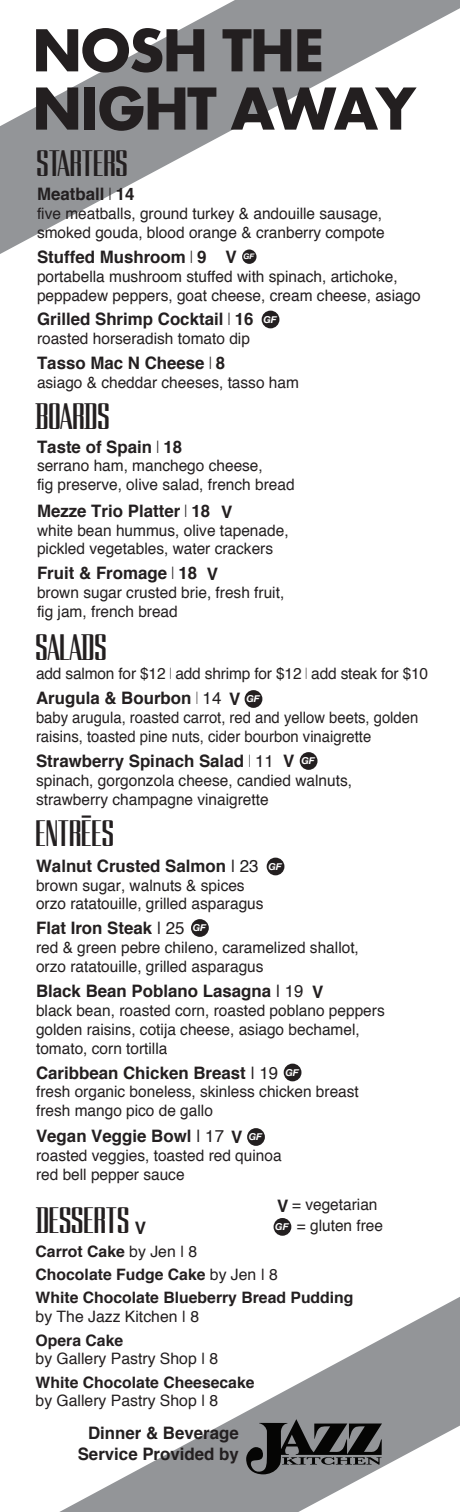
<style>
.page{position:relative;width:460px;height:1512px;background:#fff}
.page>*{position:absolute;margin:0;border:0;box-sizing:border-box;transform-origin:0 0}
.t1{font:700 55.95px/58.2px "Futura";letter-spacing:-.05em;color:#231f20}
.t2{font:42.9px "Ducados";color:#231f20;scale:1.13 1}
.t3{font:700 17.1px/20.5px "Helvetica";color:#231f20;text-align:right}
.t4{font:15.75px/18.9px "Helvetica";color:#231f20}
.t5{font:700 15.75px/23.2px "Helvetica";color:#231f20}
.t6{font:15.75px/18.9px "Helvetica";color:#231f20;scale:.94 1}
.t7{font:italic 700 9.6px "Helvetica Neue";color:#fff}
.t8{font:italic 700 7.8px "Helvetica Neue";color:#fff}
.s1{font-weight:400}
.s2{font-weight:700;font-size:17.1px}
.s3{font-family:"Helvetica Neue";font-weight:700;font-style:italic;font-size:9.6px;color:#fff}
</style>
<div class="page">
<svg style="left:59px;top:1297px;width:400px;height:215px"></svg>
<svg style="left:0;top:0;width:459px;height:254px"></svg>
<svg style="left:246px;top:1419px;width:135px;height:55px;background:#585a5b"></svg>
<div style="left:242px;top:250px;width:14px;height:14px;background:#231f20;border-radius:50%"></div>
<div style="left:261px;top:311px;width:18px;height:17px;background:#231f20;border-radius:50%"></div>
<div style="left:266px;top:858px;width:18px;height:17px;background:#231f20;border-radius:50%"></div>
<div style="left:244px;top:690px;width:18px;height:18px;background:#231f20;border-radius:50%"></div>
<div style="left:299px;top:752px;width:18px;height:18px;background:#231f20;border-radius:50%"></div>
<div style="left:191px;top:919px;width:17px;height:18px;background:#231f20;border-radius:50%"></div>
<div style="left:283px;top:1064px;width:18px;height:17px;background:#231f20;border-radius:50%"></div>
<div style="left:247px;top:1128px;width:17px;height:18px;background:#231f20;border-radius:50%"></div>
<div style="left:273px;top:1218px;width:18px;height:18px;background:#231f20;border-radius:50%"></div>
<h1 class="t1" style="left:32px;top:21px;width:385px">NOSH THE<br>NIGHT AWAY</h1>
<h2 class="t2" style="left:36px;top:143px;width:82px">STARTERS</h2>
<p class="t3" style="left:37px;top:183px;width:99px">Meatball | 14</p>
<p class="t4" style="left:37px;top:204px;width:349px">five meatballs, ground turkey &amp; andouille sausage, smoked gouda, blood orange &amp; cranberry compote</p>
<p class="t3" style="left:37px;top:246px;width:171px">Stuffed Mushroom | 9</p>
<p class="t4" style="left:37px;top:266px;width:385px">portabella mushroom stuffed with spinach, artichoke, peppadew peppers, goat cheese, cream cheese, asiago</p>
<p class="t3" style="left:37px;top:309px;width:217px">Grilled Shrimp Cocktail | 16</p>
<p class="t4" style="left:37px;top:329px;width:214px">roasted horseradish tomato dip</p>
<p class="t3" style="left:37px;top:352px;width:189px">Tasso Mac N Cheese | 8</p>
<p class="t4" style="left:37px;top:373px;width:263px">asiago &amp; cheddar cheeses, tasso ham</p>
<p class="t3" style="left:225px;top:246px;width:13px">V</p>
<p class="t8" style="left:243px;top:251px;width:12px">GF</p>
<p class="t7" style="left:263px;top:312px;width:15px">GF</p>
<h2 class="t2" style="left:35px;top:396px;width:67px">BOARDS</h2>
<p class="t3" style="left:37px;top:436px;width:146px">Taste of Spain | 18</p>
<p class="t4" style="left:37px;top:456px;width:259px">serrano ham, manchego cheese,<br>fig preserve, olive salad, french bread</p>
<p class="t3" style="left:37px;top:500px;width:174px">Mezze Trio Platter | 18</p>
<p class="t4" style="left:37px;top:520px;width:253px">white bean hummus, olive tapenade, pickled vegetables, water crackers</p>
<p class="t3" style="left:37px;top:563px;width:161px">Fruit &amp; Fromage | 18</p>
<p class="t4" style="left:37px;top:583px;width:248px">brown sugar crusted brie, fresh fruit, fig jam, french bread</p>
<p class="t3" style="left:221px;top:501px;width:13px">V</p>
<p class="t3" style="left:206px;top:564px;width:13px">V</p>
<h2 class="t2" style="left:36px;top:627px;width:64px">SALADS</h2>
<p class="t4" style="left:36px;top:664px;width:393px">add salmon for $12 | add shrimp for $12 | add steak for $10</p>
<p class="t3" style="left:36px;top:687px;width:186px">Arugula &amp; Bourbon <span class="s1">| 14</span></p>
<p class="t6" style="left:36px;top:708px;width:407px">baby arugula, roasted carrot, red and yellow beets, golden raisins, toasted pine nuts, cider bourbon vinaigrette</p>
<p class="t3" style="left:36px;top:750px;width:239px">Strawberry Spinach Salad <span class="s1">| 11</span></p>
<p class="t4" style="left:36px;top:770px;width:317px">spinach, gorgonzola cheese, candied walnuts, strawberry champagne vinaigrette</p>
<p class="t3" style="left:229px;top:688px;width:13px">V</p>
<p class="t7" style="left:246px;top:691px;width:15px">GF</p>
<p class="t3" style="left:283px;top:750px;width:13px">V</p>
<p class="t7" style="left:301px;top:753px;width:15px">GF</p>
<h2 class="t2" style="left:35px;top:814px;width:71px">ENTRĒES</h2>
<p class="t3" style="left:36px;top:855px;width:224px">Walnut Crusted Salmon <span class="s1">| 23</span></p>
<p class="t4" style="left:36px;top:875px;width:229px">brown sugar, walnuts &amp; spices orzo ratatouille, grilled asparagus</p>
<p class="t3" style="left:36px;top:918px;width:150px">Flat Iron Steak <span class="s1">| 25</span></p>
<p class="t4" style="left:36px;top:938px;width:324px">red &amp; green pebre chileno, caramelized shallot, orzo ratatouille, grilled asparagus</p>
<p class="t3" style="left:36px;top:980px;width:269px">Black Bean Poblano Lasagna <span class="s1">| 19</span></p>
<p class="t4" style="left:36px;top:1001px;width:349px">black bean, roasted corn, roasted poblano peppers golden raisins, cotija cheese, asiago bechamel, tomato, corn tortilla</p>
<p class="t3" style="left:36px;top:1062px;width:243px">Caribbean Chicken Breast <span class="s1">| 19</span></p>
<p class="t4" style="left:36px;top:1082px;width:324px">fresh organic boneless, skinless chicken breast fresh mango pico de gallo</p>
<p class="t3" style="left:36px;top:1125px;width:207px">Vegan Veggie Bowl <span class="s1">| 17</span> V</p>
<p class="t4" style="left:36px;top:1146px;width:247px">roasted veggies, toasted red quinoa red bell pepper sauce</p>
<p class="t7" style="left:268px;top:859px;width:15px">GF</p>
<p class="t7" style="left:192px;top:920px;width:15px">GF</p>
<p class="t3" style="left:312px;top:981px;width:13px">V</p>
<p class="t7" style="left:285px;top:1065px;width:15px">GF</p>
<p class="t7" style="left:248px;top:1129px;width:15px">GF</p>
<h2 class="t2" style="left:36px;top:1200px;width:84px">DESSERTS</h2>
<p class="t3" style="left:135px;top:1217px;width:13px">V</p>
<p class="t4" style="left:275px;top:1194px;width:109px;line-height:20.9px"><span class="s2">V</span> = vegetarian<br><span class="s3">GF</span> = gluten free</p>
<p class="t5" style="left:35px;top:1240px;width:319px">Carrot Cake <span class="s1">by Jen | 8<br></span>Chocolate Fudge Cake <span class="s1">by Jen | 8<br></span>White Chocolate Blueberry Bread Pudding</p>
<p class="t4" style="left:35px;top:1307px;width:165px">by The Jazz Kitchen | 8</p>
<p class="t5" style="left:35px;top:1328px;width:89px">Opera Cake</p>
<p class="t4" style="left:35px;top:1349px;width:184px">by Gallery Pastry Shop | 8</p>
<p class="t5" style="left:35px;top:1370px;width:220px">White Chocolate Cheesecake</p>
<p class="t4" style="left:35px;top:1391px;width:184px">by Gallery Pastry Shop | 8</p>
<p class="t3" style="left:78px;top:1423px;width:162px">Dinner &amp; Beverage<br>Service Provided by</p>
</div>
